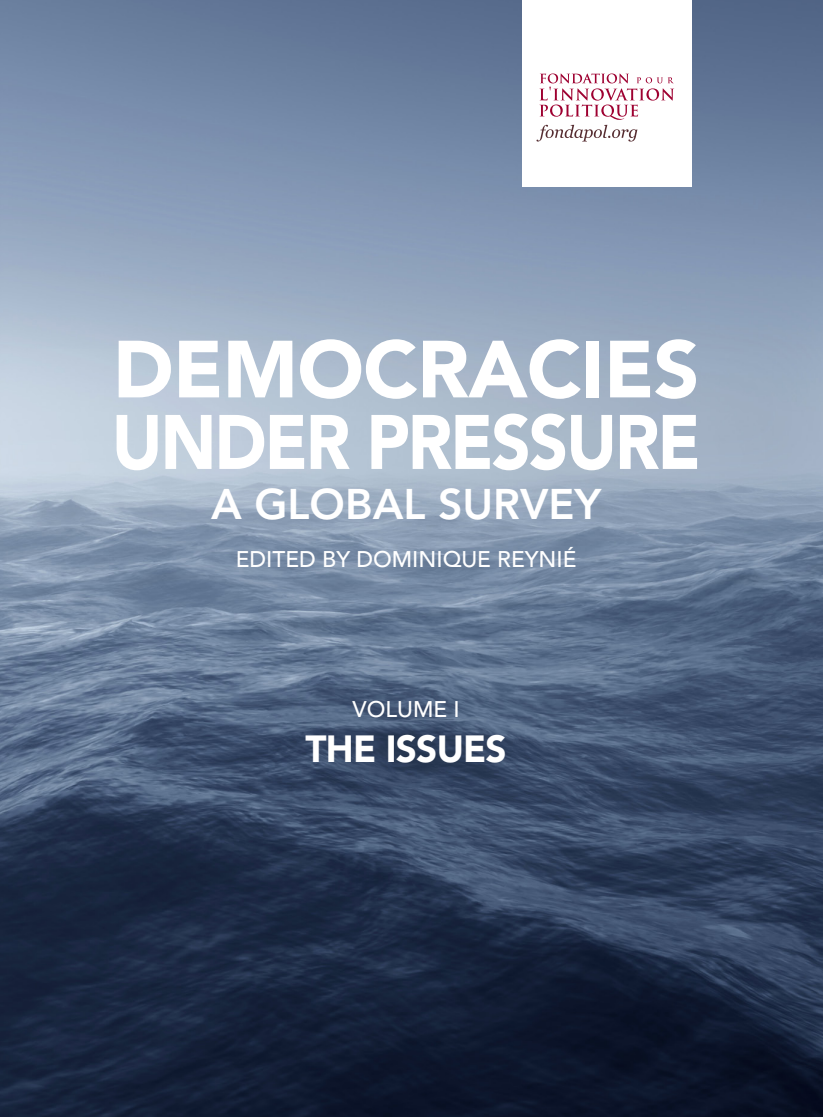
<style>
.page{position:relative;width:823px;height:1117px;background:#fff}
.page>*{position:absolute;margin:0;border:0;box-sizing:border-box;transform-origin:0 0}
.t1{font:900 80px "Avenir LT Std";letter-spacing:-.01em;color:#fff}
.t2{font:900 76.25px "Avenir LT Std";letter-spacing:-.03em;color:#fff;scale:.9 1}
.FT_TITRES-CHAPITRES{font:800 42.5px "Avenir LT Std";color:#fff}
.t3{font:900 37.5px "Avenir LT Std";letter-spacing:-.02em;color:#fff}
.t4{font:500 22.5px "Avenir LT Std";color:#fff}
</style>
<div class="page">
<img style="left:0;top:0;width:822px;height:1116px">
<div style="left:521px;top:0;width:170px;height:187px;background:#fff"></div>
<svg style="left:536px;top:73px;width:137px;height:68px"></svg>
<p class="t1" style="left:113px;top:321px;width:587px">DEMOCRACIES</p>
<p class="t2" style="left:112px;top:396px;width:655px">UNDER PRESSURE</p>
<p class="FT_TITRES-CHAPITRES" style="left:211px;top:479px;width:391px">A GLOBAL SURVEY</p>
<p class="t4" style="left:236px;top:545px;width:342px">EDITED BY DOMINIQUE REYNIÉ</p>
<p class="t4" style="left:352px;top:696px;width:109px">VOLUME I</p>
<p class="t3" style="left:305px;top:726px;width:202px">THE ISSUES</p>
</div>
